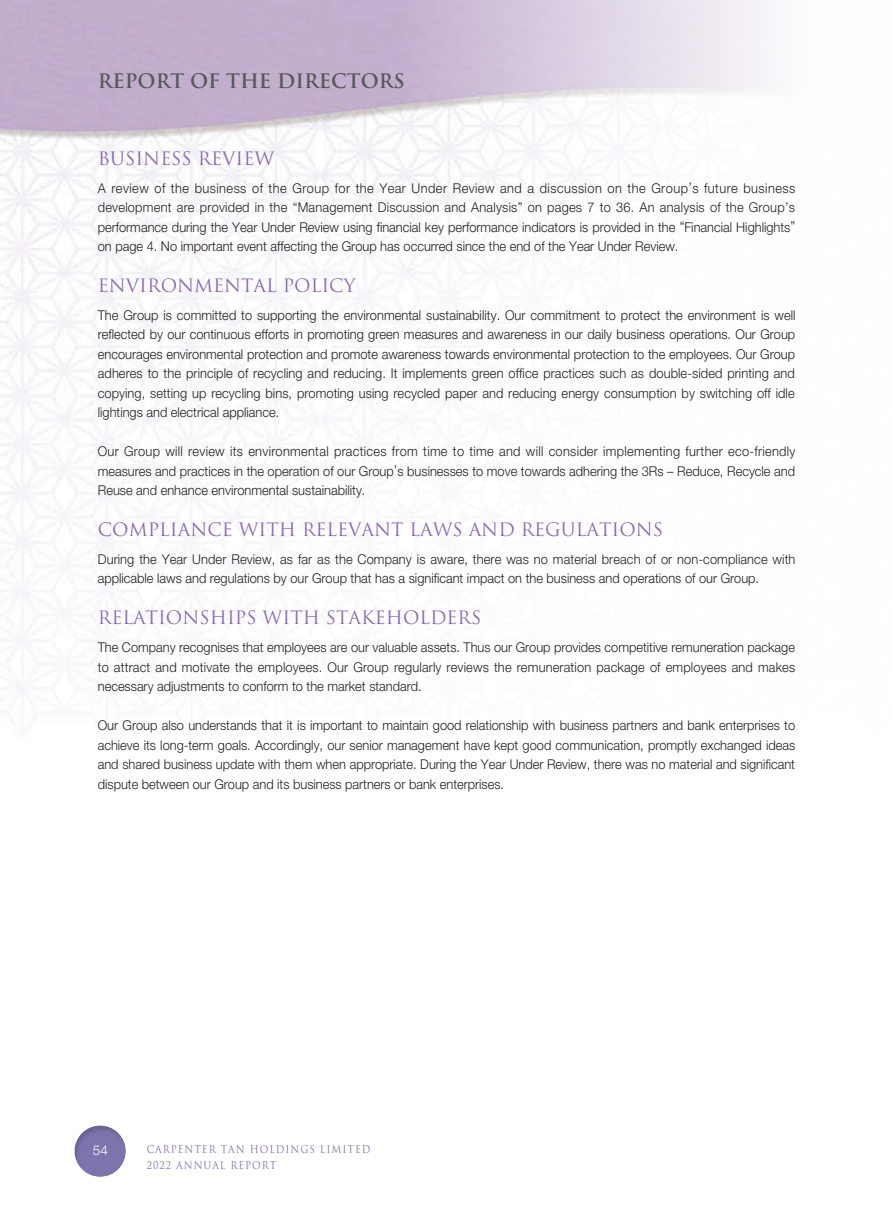
<style>
.page{position:relative;width:893px;height:1212px;background:#fff}
.page>*{position:absolute;margin:0;border:0;box-sizing:border-box;transform-origin:0 0}
.t1{font:700 19.5px "Trajan Pro";color:#57585a}
.t2{font:18px "Trajan Pro";color:#8a6aae}
.t3{font:300 13.5px/19.5px "Helvetica Neue LT Std";color:#231f20;text-align:justify;scale:.95 1}
.t4{font:300 13.5px "Helvetica Neue LT Std";color:#fff}
.t5{font:10.5px/16px "Trajan Pro";letter-spacing:.1em;color:#7c75ad;scale:.9 1}
</style>
<div class="page">
<div style="left:61px;top:1113px;width:79px;height:65px;background:#57585a;opacity:.25"></div>
<h1 class="t1" style="left:98px;top:68px;width:309px">REPORT OF THE DIRECTORS</h1>
<h2 class="t2" style="left:98px;top:147px;width:178px">BUSINESS REVIEW</h2>
<p class="t3" style="left:98px;top:178px;width:736px">A review of the business of the Group for the Year Under Review and a discussion on the Group’s future business development are provided in the “Management Discussion and Analysis” on pages 7 to 36. An analysis of the Group’s performance during the Year Under Review using financial key performance indicators is provided in the “Financial Highlights” on page 4. No important event affecting the Group has occurred since the end of the Year Under Review.</p>
<h2 class="t2" style="left:98px;top:274px;width:259px">ENVIRONMENTAL POLICY</h2>
<p class="t3" style="left:98px;top:305px;width:736px">The Group is committed to supporting the environmental sustainability. Our commitment to protect the environment is well reflected by our continuous efforts in promoting green measures and awareness in our daily business operations. Our Group encourages environmental protection and promote awareness towards environmental protection to the employees. Our Group adheres to the principle of recycling and reducing. It implements green office practices such as double-sided printing and copying, setting up recycling bins, promoting using recycled paper and reducing energy consumption by switching off idle lightings and electrical appliance.</p>
<p class="t3" style="left:98px;top:442px;width:736px">Our Group will review its environmental practices from time to time and will consider implementing further eco-friendly measures and practices in the operation of our Group’s businesses to move towards adhering the 3Rs – Reduce, Recycle and Reuse and enhance environmental sustainability.</p>
<h2 class="t2" style="left:98px;top:518px;width:567px">COMPLIANCE WITH RELEVANT LAWS AND REGULATIONS</h2>
<p class="t3" style="left:98px;top:549px;width:736px">During the Year Under Review, as far as the Company is aware, there was no material breach of or non-compliance with applicable laws and regulations by our Group that has a significant impact on the business and operations of our Group.</p>
<h2 class="t2" style="left:98px;top:606px;width:385px">RELATIONSHIPS WITH STAKEHOLDERS</h2>
<p class="t3" style="left:98px;top:637px;width:736px">The Company recognises that employees are our valuable assets. Thus our Group provides competitive remuneration package to attract and motivate the employees. Our Group regularly reviews the remuneration package of employees and makes necessary adjustments to conform to the market standard.</p>
<p class="t3" style="left:98px;top:715px;width:736px">Our Group also understands that it is important to maintain good relationship with business partners and bank enterprises to achieve its long-term goals. Accordingly, our senior management have kept good communication, promptly exchanged ideas and shared business update with them when appropriate. During the Year Under Review, there was no material and significant dispute between our Group and its business partners or bank enterprises.</p>
<p class="t4" style="left:93px;top:1142px;width:17px">54</p>
<p class="t5" style="left:147px;top:1141px;width:250px">CARPENTER TAN HOLDINGS LIMITED<br>2022 ANNUAL REPORT</p>
</div>
